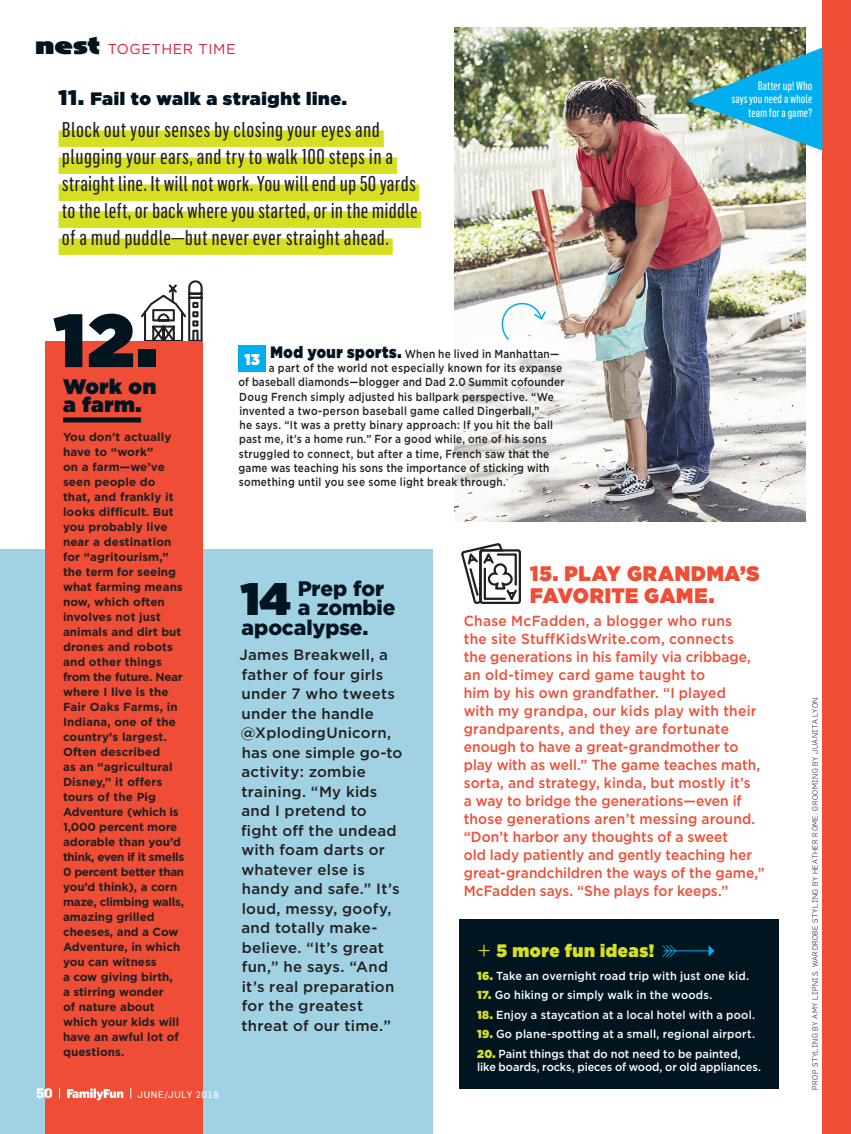
<style>
.page{position:relative;width:851px;height:1134px;background:#fff}
.page>*{position:absolute;margin:0;border:0;box-sizing:border-box;transform-origin:0 0}
.t1{font:900 75px "Gotham";color:#011521}
.t2{font:21px/27px "Flama Condensed Basic";letter-spacing:.015em;color:#231f20}
.t3{font:900 21px/22.5px "Gotham";letter-spacing:.035em;color:#ef4d35;scale:.94 1}
.t4{font:900 21px "Gotham";letter-spacing:-.01em;color:#011521}
.t5{font:900 21px/18px "Gotham";letter-spacing:.025em;color:#011521}
.t6{font:900 18px "Gotham";letter-spacing:.04em;color:#011521}
.t7{font:900 18px "Gotham";letter-spacing:.035em;color:#d6df21;scale:.94 1}
.t8{font:900 15.75px "Gotham";color:#fff;scale:.92 1}
.t9{font:500 15px/19.5px "Gotham";letter-spacing:.02em;color:#231f20}
.t10{font:500 14.7px/18px "Gotham";letter-spacing:.005em;color:#ef4d35;scale:.94 1}
.Slug{font:14.25px "Gotham";letter-spacing:.04em;color:#da1f37}
.t11{font:800 13.5px "Flama";color:#fff}
.t12{font:12px/13.5px "Flama Condensed Basic";color:#fff;text-align:right}
.t13{font:700 11.7px/15px "Gotham";color:#231f20}
.t14{font:500 11.7px "Gotham";letter-spacing:.025em;color:#231f20;scale:.87 1}
.t15{font:500 11.7px "Gotham";letter-spacing:.015em;color:#fff;scale:.94 1}
.t16{font:500 11.7px/13.5px "Gotham";letter-spacing:-.005em;color:#fff;scale:.94 1}
.t17{font:9.3px "Flama Basic";letter-spacing:.075em;color:#fff}
.Photo_Credit{font:300 7.5px "Flama";letter-spacing:.06em;color:#231f20}
.s1{font-family:"Anisette Std Petite";font-weight:900;font-size:27px;color:#011521}
.s2{font-size:21px}
.s3{font-weight:900;font-size:16.5px;color:#011521}
.s4{font-size:45.3px}
.s5{font-weight:300;font-size:24px}
.s6{font-weight:900;color:#d6df21}
</style>
<div class="page">
<div style="left:479px;top:549px;width:42px;height:55px;border:2px solid #231f20;border-radius:2px"></div>
<svg style="left:461px;top:544px;width:57px;height:61px"></svg>
<svg style="left:139px;top:280px;width:64px;height:64px"></svg>
<img style="left:454px;top:27px;width:352px;height:495px">
<div style="left:822px;top:0;width:28px;height:1134px;background:#ef4d35"></div>
<div style="left:238px;top:345px;width:28px;height:27px;background:#00aeef"></div>
<div style="left:0;top:549px;width:432px;height:585px;background:#a1d2e4"></div>
<div style="left:45px;top:342px;width:157px;height:792px;background:#ef4d35"></div>
<div style="left:63px;top:417px;width:78px;height:5px;background:#011521"></div>
<div style="left:58px;top:130px;width:326px;height:17px;background:#d6df21"></div>
<div style="left:58px;top:157px;width:339px;height:17px;background:#d6df21"></div>
<div style="left:58px;top:184px;width:361px;height:17px;background:#d6df21"></div>
<div style="left:58px;top:211px;width:363px;height:17px;background:#d6df21"></div>
<div style="left:58px;top:238px;width:334px;height:17px;background:#d6df21"></div>
<img style="left:687px;top:47px;width:135px;height:104px">
<svg style="left:500px;top:302px;width:47px;height:40px"></svg>
<div style="left:459px;top:920px;width:319px;height:169px;background:#011521"></div>
<svg style="left:662px;top:945px;width:52px;height:12px"></svg>
<svg style="left:67px;top:1088px;width:56px;height:12px"></svg>
<p class="Slug" style="left:35px;top:40px;width:202px"><span class="s1">nest</span> TOGETHER TIME</p>
<p class="t6" style="left:58px;top:86px;width:290px"><span class="s2">11.</span> Fail to walk a straight line.</p>
<p class="t2" style="left:62px;top:116px;width:357px">Block out your senses by closing your eyes and plugging your ears, and try to walk 100 steps in a straight line. It will not work. You will end up 50 yards to the left, or back where you started, or in the middle of a mud puddle—but never ever straight ahead.</p>
<p class="t12" style="left:731px;top:78px;width:82px">Batter up! Who<br>says you need a whole team for a game?</p>
<p class="t1" style="left:54px;top:287px;width:105px">12.</p>
<p class="t5" style="left:63px;top:378px;width:95px">Work on a farm.</p>
<p class="t13" style="left:63px;top:429px;width:123px">You don’t actually have to “work”<br>on a farm—we’ve seen people do that, and frankly it looks difficult. But you probably live near a destination for “agritourism,” the term for seeing what farming means now, which often involves not just animals and dirt but drones and robots and other things from the future. Near where I live is the<br>Fair Oaks Farms, in<br>Indiana, one of the country’s largest.<br>Often described<br>as an “agricultural<br>Disney,” it offers tours of the Pig<br>Adventure (which is<br>1,000 percent more adorable than you’d think, even if it smells<br>0 percent better than you’d think), a corn maze, climbing walls, amazing grilled cheeses, and a Cow<br>Adventure, in which you can witness<br>a cow giving birth,<br>a stirring wonder<br>of nature about which your kids will have an awful lot of questions.</p>
<p class="t11" style="left:36px;top:1085px;width:18px">50</p>
<p class="t17" style="left:138px;top:1089px;width:82px">JUNE/JULY 2018</p>
<p class="t8" style="left:244px;top:348px;width:18px">13</p>
<p class="t14" style="left:270px;top:346px;width:333px"><span class="s3">Mod your sports.</span> When he lived in Manhattan—</p>
<p class="t14" style="left:269px;top:360px;width:339px">a part of the world not especially known for its expanse</p>
<p class="t14" style="left:238px;top:374px;width:376px">of baseball diamonds—blogger and Dad 2.0 Summit cofounder</p>
<p class="t14" style="left:239px;top:389px;width:363px">Doug French simply adjusted his ballpark perspective. “We</p>
<p class="t14" style="left:239px;top:403px;width:346px">invented a two-person baseball game called Dingerball,”</p>
<p class="t14" style="left:239px;top:417px;width:362px">he says. “It was a pretty binary approach: If you hit the ball</p>
<p class="t14" style="left:239px;top:431px;width:355px">past me, it’s a home run.” For a good while, one of his sons</p>
<p class="t14" style="left:239px;top:446px;width:358px">struggled to connect, but after a time, French saw that the</p>
<p class="t14" style="left:238px;top:460px;width:359px">game was teaching his sons the importance of sticking with</p>
<p class="t14" style="left:239px;top:474px;width:308px">something until you see some light break through.</p>
<p class="t4" style="left:241px;top:574px;width:145px"><span class="s4">14</span> Prep for</p>
<p class="t4" style="left:298px;top:593px;width:99px">a zombie</p>
<p class="t4" style="left:242px;top:613px;width:128px">apocalypse.</p>
<p class="t9" style="left:239px;top:645px;width:164px">James Breakwell, a father of four girls under 7 who tweets under the handle @XplodingUnicorn, has one simple go-to activity: zombie training. “My kids and I pretend to fight off the undead with foam darts or whatever else is handy and safe.” It’s loud, messy, goofy, and totally make&shy;believe. “It’s great fun,” he says. “And it’s real preparation for the greatest threat of our time.”</p>
<p class="t3" style="left:530px;top:561px;width:245px">15. PLAY GRANDMA’S<br>FAVORITE GAME.</p>
<p class="t10" style="left:464px;top:611px;width:322px">Chase McFadden, a blogger who runs<br>the site StuffKidsWrite.com, connects<br>the generations in his family via cribbage, an old-timey card game taught to<br>him by his own grandfather. “I played<br>with my grandpa, our kids play with their grandparents, and they are fortunate enough to have a great-grandmother to play with as well.” The game teaches math, sorta, and strategy, kinda, but mostly it’s<br>a way to bridge the generations—even if those generations aren’t messing around. “Don’t harbor any thoughts of a sweet<br>old lady patiently and gently teaching her great-grandchildren the ways of the game,” McFadden says. “She plays for keeps.”</p>
<p class="t7" style="left:477px;top:938px;width:190px"><span class="s5">+</span> 5 more fun ideas!</p>
<p class="t15" style="left:477px;top:968px;width:290px"><span class="s6">16.</span> Take an overnight road trip with just one kid.</p>
<p class="t15" style="left:477px;top:987px;width:251px"><span class="s6">17.</span> Go hiking or simply walk in the woods.</p>
<p class="t15" style="left:477px;top:1007px;width:297px"><span class="s6">18.</span> Enjoy a staycation at a local hotel with a pool.</p>
<p class="t15" style="left:477px;top:1026px;width:297px"><span class="s6">19.</span> Go plane-spotting at a small, regional airport.</p>
<p class="t16" style="left:477px;top:1046px;width:303px"><span class="s6">20.</span> Paint things that do not need to be painted, like boards, rocks, pieces of wood, or old appliances.</p>
<p class="Photo_Credit" style="left:810px;top:1090px;width:395px;rotate:-90deg">PROP STYLING BY AMY LIPNIS. WARDROBE STYLING BY HEATHER ROME. GROOMING BY JUANITA LYON.</p>
</div>
